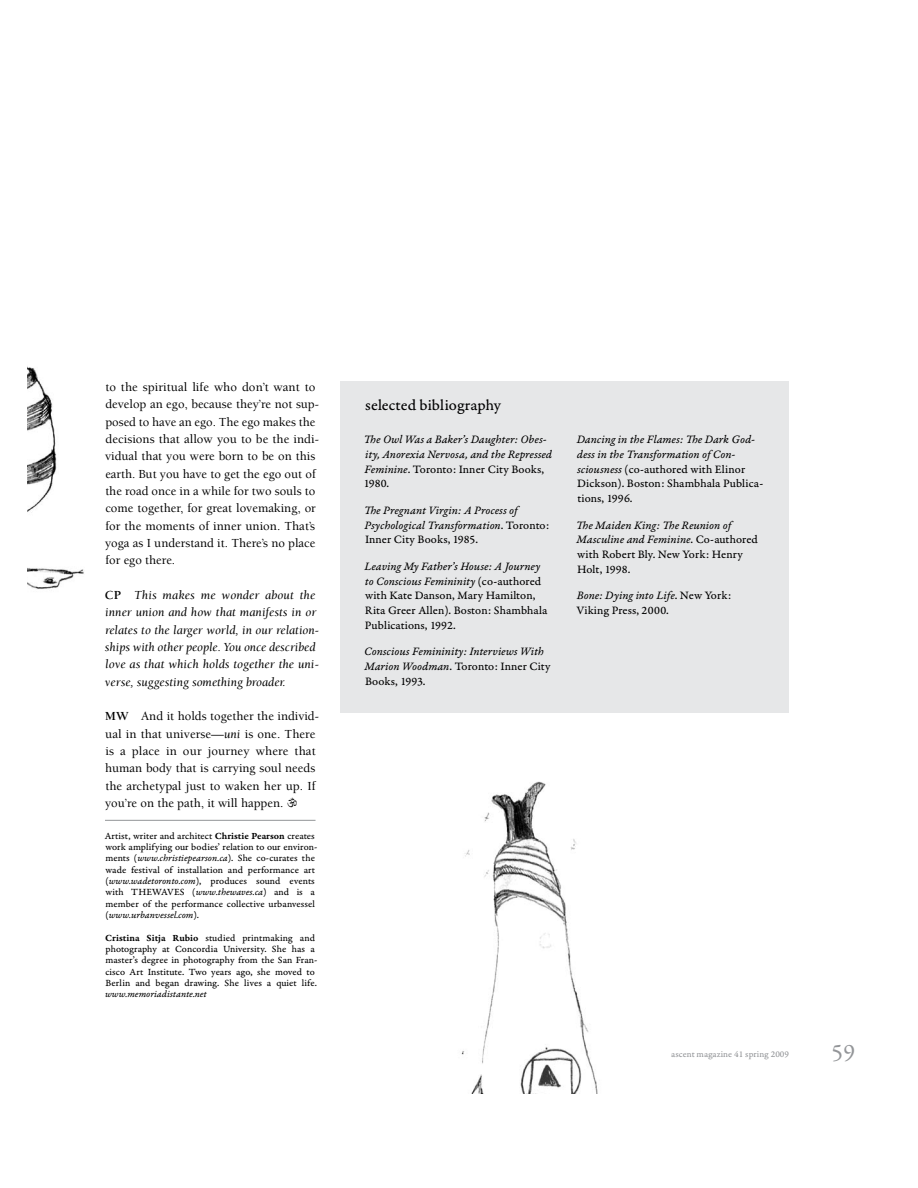
<style>
.page{position:relative;width:918px;height:1188px;background:#fff}
.page>*{position:absolute;margin:0;border:0;box-sizing:border-box;transform-origin:0 0}
.t1{font:24px "Garamond Premr Pro";color:#939598}
.t2{font:16.05px "Garamond Premr Pro Capt";color:#000}
.t3{font:500 12.6px/17.4px "Berkeley Std";color:#000}
.t4{font:italic 12.6px/17.4px "Berkeley Std";color:#000}
.t5{font:12px/14.7px "Garamond Premr Pro It Capt";color:#000}
.t6{font:12px/14.7px "Garamond Premr Pro Capt";letter-spacing:.005em;color:#000}
.t7{font:10.05px/11.4px "Garamond Premr Pro Capt";color:#000}
.t8{font:10.05px "Garamond Premr Pro It Capt";color:#000}
.t9{font:9.3px "Garamond Premr Pro Capt";color:#939598}
.s1{font-weight:700;font-style:normal}
.s2{font-weight:700}
.s3{font-weight:400;font-style:italic}
.s4{font-family:"Garamond Premr Pro Smbd Capt"}
.s5{font-family:"Garamond Premr Pro It Capt"}
.s6{font-family:"Garamond Premr Pro Capt"}
</style>
<div class="page">
<img style="left:27px;top:366px;width:57px;height:223px">
<img style="left:461px;top:781px;width:137px;height:313px">
<div style="left:341px;top:381px;width:448px;height:63px;background:#e6e7e8"></div>
<div style="left:341px;top:417px;width:448px;height:295px;background:#e6e7e8"></div>
<hr style="left:105px;top:820px;width:211px;height:1px;background:#939598">
<p class="t3" style="left:105px;top:379px;width:215px">to the spiritual life who don’t want to develop an ego, because they’re not sup&shy;posed to have an ego. The ego makes the decisions that allow you to be the indi&shy;vidual that you were born to be on this earth. But you have to get the ego out of the road once in a while for two souls to come together, for great lovemaking, or for the moments of inner union. That’s yoga as I understand it. There’s no place for ego there.</p>
<p class="t4" style="left:105px;top:587px;width:216px"><span class="s1">CP</span> This makes me wonder about the inner union and how that manifests in or relates to the larger world, in our relation&shy;ships with other people. You once described love as that which holds together the uni&shy;verse, suggesting something broader.</p>
<p class="t3" style="left:105px;top:709px;width:215px"><span class="s2">MW</span> And it holds together the individ&shy;ual in that universe—<span class="s3">uni</span> is one. There is a place in our journey where that human body that is carrying soul needs the archetypal just to waken her up. If you’re on the path, it will happen.</p>
<p class="t7" style="left:105px;top:831px;width:214px">Artist, writer and architect <span class="s4">Christie Pearson</span> creates work amplifying our bodies’ relation to our environ&shy;ments (<span class="s5">www.christiepearson.ca</span>). She co-curates the wade festival of installation and performance art (<span class="s5">www.wadetoronto.com</span>), produces sound events with THEWAVES (<span class="s5">www.thewaves.ca</span>) and is a member of the performance collective urbanvessel</p>
<p class="t8" style="left:105px;top:911px;width:95px"><span class="s6">(</span>www.urbanvessel.com<span class="s6">).</span></p>
<p class="t7" style="left:105px;top:933px;width:214px"><span class="s4">Cristina Sitja Rubio</span> studied printmaking and photography at Concordia University. She has a master’s degree in photography from the San Fran&shy;cisco Art Institute. Two years ago, she moved to Berlin and began drawing. She lives a quiet life.</p>
<p class="t8" style="left:105px;top:991px;width:103px">www.memoriadistante.net</p>
<p class="t2" style="left:365px;top:399px;width:137px">selected bibliography</p>
<p class="t5" style="left:364px;top:434px;width:190px">The Owl Was a Baker’s Daughter: Obes&shy;ity, Anorexia Nervosa, and the Repressed</p>
<p class="t6" style="left:364px;top:463px;width:182px"><span class="s5">Feminine</span>. Toronto: Inner City Books,<br>1980.</p>
<p class="t5" style="left:364px;top:504px;width:187px">The Pregnant Virgin: A Process of<br>Psychological Transformation<span class="s6">. Toronto:</span></p>
<p class="t6" style="left:365px;top:534px;width:115px">Inner City Books, 1985.</p>
<p class="t5" style="left:364px;top:560px;width:178px">Leaving My Father’s House: A Journey to Conscious Femininity <span class="s6">(co-authored</span></p>
<p class="t6" style="left:365px;top:590px;width:184px">with Kate Danson, Mary Hamilton,<br>Rita Greer Allen). Boston: Shambhala<br>Publications, 1992.</p>
<p class="t5" style="left:364px;top:646px;width:181px">Conscious Femininity: Interviews With</p>
<p class="t6" style="left:364px;top:660px;width:188px"><span class="s5">Marion Woodman</span>. Toronto: Inner City<br>Books, 1993.</p>
<p class="t5" style="left:577px;top:434px;width:180px">Dancing in the Flames: The Dark God&shy;dess in the Transformation of Con-</p>
<p class="t6" style="left:577px;top:463px;width:188px"><span class="s5">sciousness</span> (co-authored with Elinor<br>Dickson). Boston: Shambhala Publica&shy;tions, 1996.</p>
<p class="t5" style="left:576px;top:519px;width:183px">The Maiden King: The Reunion of<br>Masculine and Feminine<span class="s6">. Co-authored</span></p>
<p class="t6" style="left:577px;top:548px;width:167px">with Robert Bly. New York: Henry<br>Holt, 1998.</p>
<p class="t5" style="left:577px;top:590px;width:156px">Bone: Dying into Life<span class="s6">. New York:</span></p>
<p class="t6" style="left:576px;top:604px;width:94px">Viking Press, 2000.</p>
<p class="t9" style="left:671px;top:1051px;width:119px">ascent magazine 41 spring 2009</p>
<h1 class="t1" style="left:831px;top:1043px;width:25px">59</h1>
</div>
